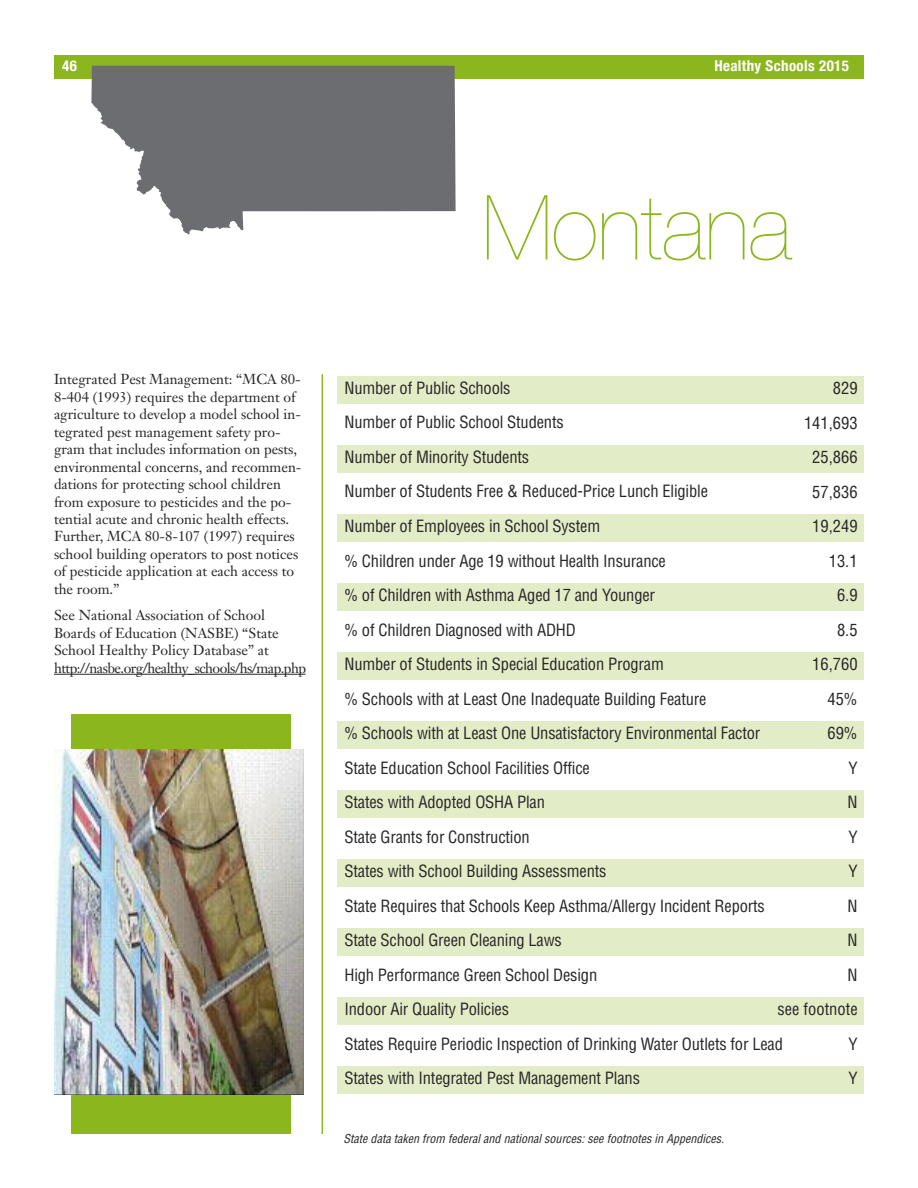
<style>
.page{position:relative;width:918px;height:1188px;background:#fff}
.page>*{position:absolute;margin:0;border:0;box-sizing:border-box;transform-origin:0 0}
.t1{font:200 90px "Helvetica Neue";letter-spacing:-.01em;color:#8bb61e}
.t2{font:condensed 16.5px/34.5px "Helvetica";letter-spacing:-.01em;color:#272627}
.t3{font:700 condensed 15px "Helvetica Neue";letter-spacing:.025em;color:#fff}
.t4{font:14.25px/17.4px "Janson Text";color:#272627}
.t5{font:italic condensed 12px "Helvetica";letter-spacing:.005em;color:#272627}
</style>
<div class="page">
<div style="left:54px;top:55px;width:810px;height:24px;background:#8bb61e"></div>
<div style="left:337px;top:376px;width:527px;height:28px;background:#e2edc7"></div>
<div style="left:337px;top:445px;width:527px;height:28px;background:#e2edc7"></div>
<div style="left:337px;top:514px;width:527px;height:28px;background:#e2edc7"></div>
<div style="left:337px;top:583px;width:527px;height:28px;background:#e2edc7"></div>
<div style="left:337px;top:652px;width:527px;height:28px;background:#e2edc7"></div>
<div style="left:337px;top:721px;width:527px;height:28px;background:#e2edc7"></div>
<div style="left:337px;top:790px;width:527px;height:28px;background:#e2edc7"></div>
<div style="left:337px;top:859px;width:527px;height:28px;background:#e2edc7"></div>
<div style="left:337px;top:928px;width:527px;height:28px;background:#e2edc7"></div>
<div style="left:337px;top:997px;width:527px;height:28px;background:#e2edc7"></div>
<div style="left:337px;top:1066px;width:527px;height:28px;background:#e2edc7"></div>
<svg style="left:91px;top:66px;width:365px;height:169px;fill:#6c6d70"></svg>
<hr style="left:322px;top:374px;width:1px;height:760px;background:#8bb61e">
<hr style="left:54px;top:674px;width:252px;height:1px;background:#272627">
<div style="left:71px;top:714px;width:220px;height:420px;background:#8bb61e"></div>
<img style="left:54px;top:749px;width:249px;height:345px">
<p class="t3" style="left:62px;top:57px;width:16px">46</p>
<p class="t3" style="left:714px;top:57px;width:136px">Healthy Schools 2015</p>
<h1 class="t1" style="left:482px;top:176px;width:311px">Montana</h1>
<p class="t4" style="left:54px;top:372px;width:249px">Integrated Pest Management: “MCA 80- 8-404 (1993) requires the department of agriculture to develop a model school in&shy;tegrated pest management safety pro&shy;gram that includes information on pests, environmental concerns, and recommen&shy;dations for protecting school children from exposure to pesticides and the po&shy;tential acute and chronic health effects.<br>Further, MCA 80-8-107 (1997) requires school building operators to post notices of pesticide application at each access to the room.”</p>
<p class="t4" style="left:54px;top:608px;width:254px">See National Association of School Boards of Education (NASBE) “State School Healthy Policy Database” at http://nasbe.org/healthy_schools/hs/map.php</p>
<p class="t2" style="left:344px;top:371px;width:440px">Number of Public Schools<br>Number of Public School Students<br>Number of Minority Students<br>Number of Students Free &amp; Reduced-Price Lunch Eligible<br>Number of Employees in School System<br>% Children under Age 19 without Health Insurance<br>% of Children with Asthma Aged 17 and Younger<br>% of Children Diagnosed with ADHD<br>Number of Students in Special Education Program<br>% Schools with at Least One Inadequate Building Feature<br>% Schools with at Least One Unsatisfactory Environmental Factor State Education School Facilities Office<br>States with Adopted OSHA Plan<br>State Grants for Construction<br>States with School Building Assessments<br>State Requires that Schools Keep Asthma/Allergy Incident Reports State School Green Cleaning Laws<br>High Performance Green School Design<br>Indoor Air Quality Policies<br>States Require Periodic Inspection of Drinking Water Outlets for Lead States with Integrated Pest Management Plans</p>
<p class="t2" style="left:778px;top:371px;width:82px;text-align:right">829<br>141,693<br>25,866<br>57,836<br>19,249<br>13.1<br>6.9<br>8.5<br>16,760<br>45%<br>69%<br>Y<br>N<br>Y<br>Y<br>N<br>N<br>N<br>see footnote<br>Y<br>Y</p>
<p class="t5" style="left:344px;top:1132px;width:382px">State data taken from federal and national sources: see footnotes in Appendices.</p>
</div>
